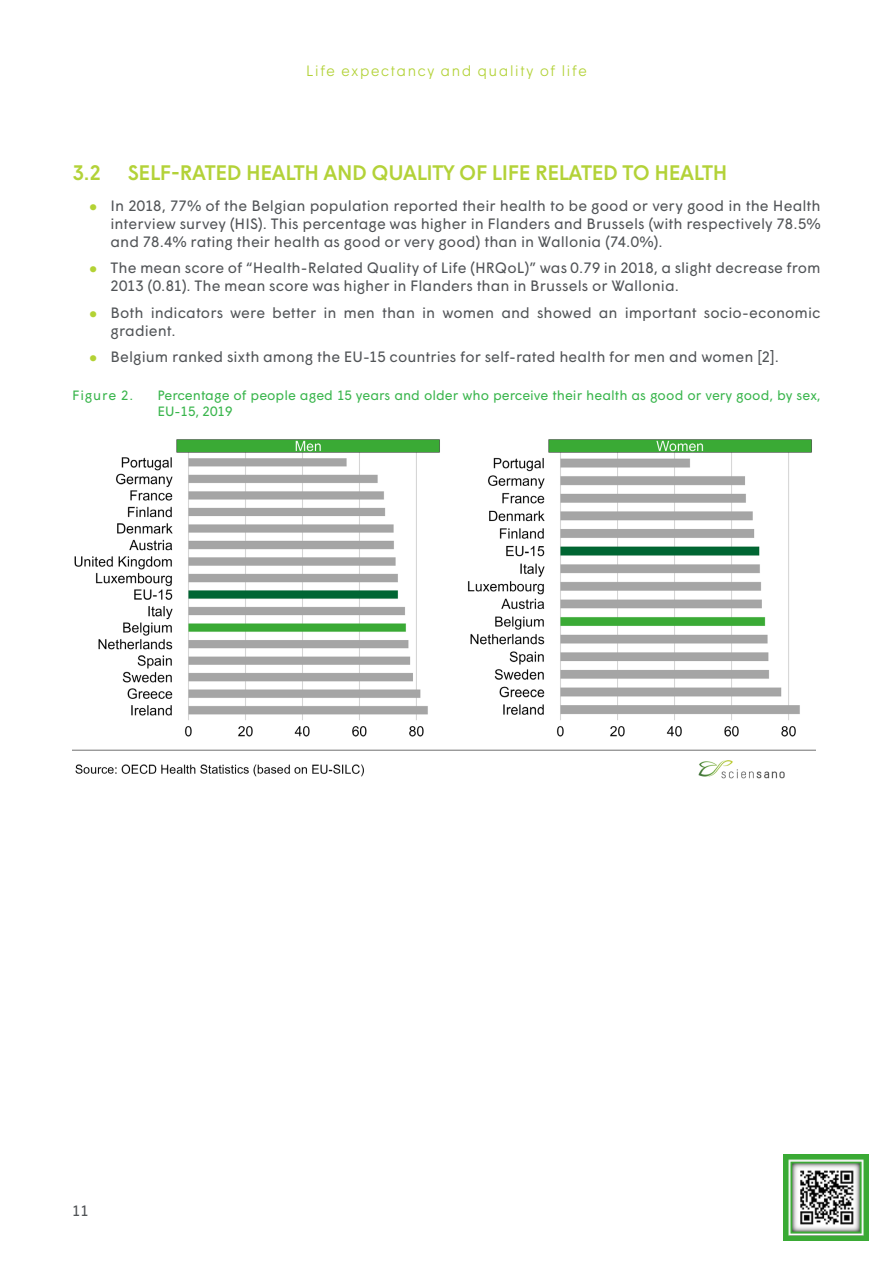
<style>
.page{position:relative;width:893px;height:1263px;background:#fff}
.page>*{position:absolute;margin:0;border:0;box-sizing:border-box;transform-origin:0 0}
.t1{font:500 21px "Wigrum";letter-spacing:-.015em;color:#b3d238}
.t2{font:15px/18px "Wigrum";letter-spacing:.005em;color:#515457}
.t3{font:300 15px "Wigrum";letter-spacing:.075em;color:#b3d238}
.Table_tilel{font:13.5px/16.2px "Wigrum";color:#39b54c}
.s1{color:#b3d234}
</style>
<div class="page">
<img style="left:784px;top:1155px;width:84px;height:85px">
<img style="left:72px;top:439px;width:743px;height:340px">
<p class="t3" style="left:306px;top:60px;width:283px">Life expectancy and quality of life</p>
<p class="t1" style="left:72px;top:157px;width:30px">3.2</p>
<p class="t1" style="left:128px;top:157px;width:601px">SELF-RATED HEALTH AND QUALITY OF LIFE RELATED TO HEALTH</p>
<p class="t2" style="left:111px;top:195px;width:712px;text-align:justify;text-indent:-21px"><span class="s1">●</span> In 2018, 77% of the Belgian population reported their health to be good or very good in the Health interview survey (HIS). This percentage was higher in Flanders and Brussels (with respectively 78.5% and 78.4% rating their health as good or very good) than in Wallonia (74.0%).</p>
<p class="t2" style="left:111px;top:258px;width:712px;text-indent:-21px"><span class="s1">●</span> The mean score of “Health-Related Quality of Life (HRQoL)” was 0.79 in 2018, a slight decrease from<br>2013 (0.81). The mean score was higher in Flanders than in Brussels or Wallonia.</p>
<p class="t2" style="left:111px;top:302px;width:712px;text-indent:-21px"><span class="s1">●</span> Both indicators were better in men than in women and showed an important socio-economic gradient.</p>
<p class="t2" style="left:89px;top:347px;width:691px"><span class="s1">●</span> Belgium ranked sixth among the EU-15 countries for self-rated health for men and women [2].</p>
<p class="Table_tilel" style="left:72px;top:386px;width:63px">Figure 2.</p>
<p class="Table_tilel" style="left:157px;top:386px;width:665px">Percentage of people aged 15 years and older who perceive their health as good or very good, by sex,<br>EU-15, 2019</p>
<p class="t2" style="left:72px;top:1201px;width:18px">11</p>
</div>
